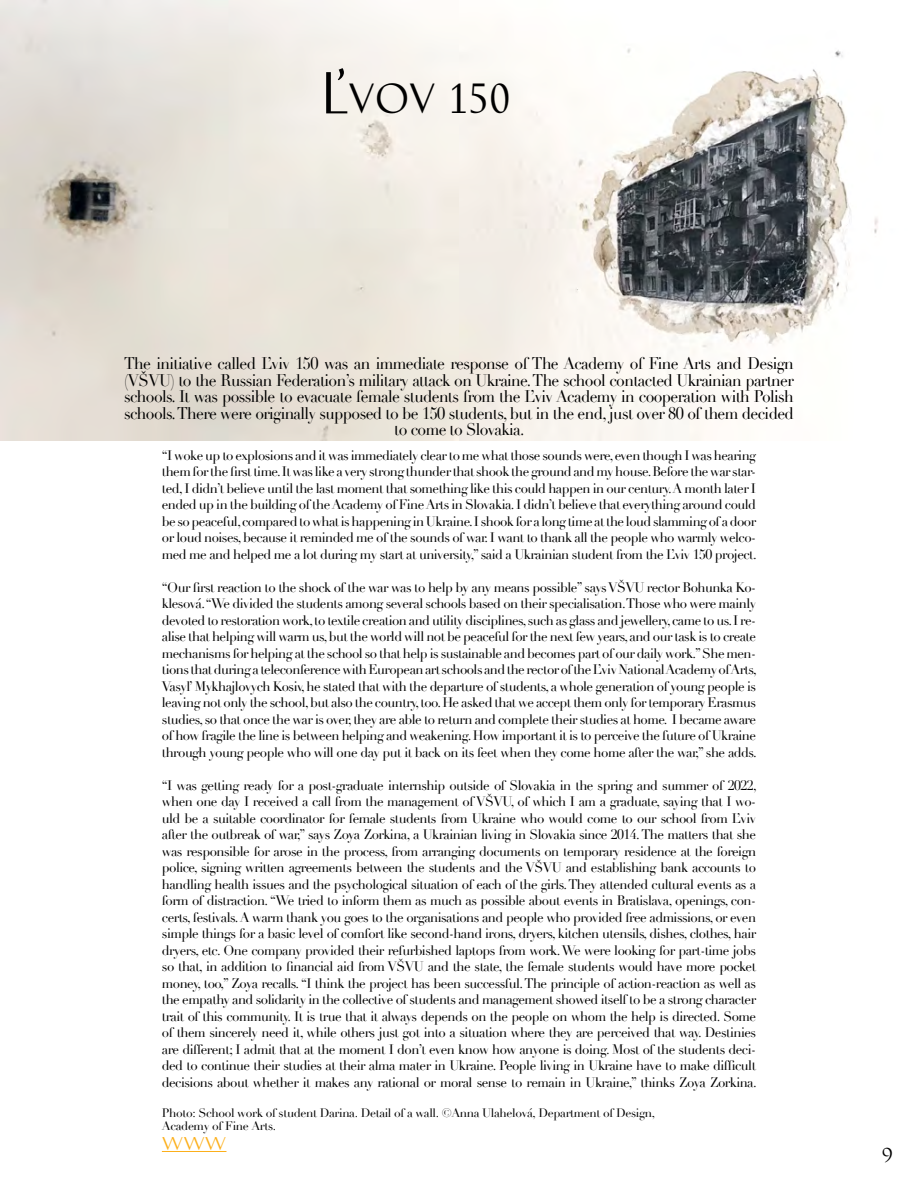
<style>
.page{position:relative;width:918px;height:1188px;background:#fff}
.page>*{position:absolute;margin:0;border:0;box-sizing:border-box;transform-origin:0 0}
.t1{font:37.5px "History Two";color:#000}
.t2{font:18px "History Two";color:#000}
.t3{font:16.5px/16.5px "Didot";letter-spacing:-.04em;color:#000;text-align:center;scale:.95 1}
.t4{font:16.5px "History Two";color:#fcaf1a}
.t5{font:13.5px/16.5px "Didot";letter-spacing:-.04em;color:#000;text-align:justify}
.t6{font:12px/13.5px "Didot";letter-spacing:-.03em;color:#000}
.s1{font-size:52.5px}
</style>
<div class="page">
<img style="left:0;top:0;width:878px;height:441px">
<hr style="left:162px;top:1151px;width:64px;height:1px;background:#fcaf1a">
<h1 class="t1" style="left:321px;top:75px;width:192px"><span class="s1">Ľ</span>VOV 150</h1>
<p class="t3" style="left:124px;top:356px;width:706px">The initiative called Ľviv 150 was an immediate response of The Academy of Fine Arts and Design (VŠVU) to the Russian Federation’s military attack on Ukraine. The school contacted Ukrainian partner schools. It was possible to evacuate female students from the Ľviv Academy in cooperation with Polish schools. There were originally supposed to be 150 students, but in the end, just over 80 of them decided to come to Slovakia.</p>
<p class="t5" style="left:162px;top:447px;width:596px">“I woke up to explosions and it was immediately clear to me what those sounds were, even though I was hearing them for the first time. It was like a very strong thunder that shook the ground and my house. Before the war star&shy;ted, I didn’t believe until the last moment that something like this could happen in our century. A month later I ended up in the building of the Academy of Fine Arts in Slovakia. I didn’t believe that everything around could be so peaceful, compared to what is happening in Ukraine. I shook for a long time at the loud slamming of a door or loud noises, because it reminded me of the sounds of war. I want to thank all the people who warmly welco&shy;med me and helped me a lot during my start at university,” said a Ukrainian student from the Ľviv 150 project.</p>
<p class="t5" style="left:162px;top:579px;width:596px">“Our first reaction to the shock of the war was to help by any means possible” says VŠVU rector Bohunka Ko&shy;klesová. “We divided the students among several schools based on their specialisation. Those who were mainly devoted to restoration work, to textile creation and utility disciplines, such as glass and jewellery, came to us. I re&shy;alise that helping will warm us, but the world will not be peaceful for the next few years, and our task is to create mechanisms for helping at the school so that help is sustainable and becomes part of our daily work.” She men&shy;tions that during a teleconference with European art schools and the rector of the Ľviv National Academy of Arts, Vasyľ Mykhajlovych Kosiv, he stated that with the departure of students, a whole generation of young people is leaving not only the school, but also the country, too. He asked that we accept them only for temporary Erasmus studies, so that once the war is over, they are able to return and complete their studies at home. I became aware of how fragile the line is between helping and weakening. How important it is to perceive the future of Ukraine through young people who will one day put it back on its feet when they come home after the war,” she adds.</p>
<p class="t5" style="left:162px;top:777px;width:596px">“I was getting ready for a post-graduate internship outside of Slovakia in the spring and summer of 2022, when one day I received a call from the management of VŠVU, of which I am a graduate, saying that I wo&shy;uld be a suitable coordinator for female students from Ukraine who would come to our school from Ľviv after the outbreak of war,” says Zoya Zorkina, a Ukrainian living in Slovakia since 2014. The matters that she was responsible for arose in the process, from arranging documents on temporary residence at the foreign police, signing written agreements between the students and the VŠVU and establishing bank accounts to handling health issues and the psychological situation of each of the girls. They attended cultural events as a form of distraction. “We tried to inform them as much as possible about events in Bratislava, openings, con&shy;certs, festivals. A warm thank you goes to the organisations and people who provided free admissions, or even simple things for a basic level of comfort like second-hand irons, dryers, kitchen utensils, dishes, clothes, hair dryers, etc. One company provided their refurbished laptops from work. We were looking for part-time jobs so that, in addition to financial aid from VŠVU and the state, the female students would have more pocket money, too,” Zoya recalls. “I think the project has been successful. The principle of action-reaction as well as the empathy and solidarity in the collective of students and management showed itself to be a strong character trait of this community. It is true that it always depends on the people on whom the help is directed. Some of them sincerely need it, while others just got into a situation where they are perceived that way. Destinies are different; I admit that at the moment I don’t even know how anyone is doing. Most of the students deci&shy;ded to continue their studies at their alma mater in Ukraine. People living in Ukraine have to make difficult decisions about whether it makes any rational or moral sense to remain in Ukraine,” thinks Zoya Zorkina.</p>
<p class="t6" style="left:162px;top:1106px;width:495px">Photo: School work of student Darina. Detail of a wall. ©Anna Ulahelová, Department of Design,<br>Academy of Fine Arts.</p>
<p class="t4" style="left:162px;top:1133px;width:66px">WWW</p>
<h2 class="t2" style="left:882px;top:1144px;width:12px">9</h2>
</div>
